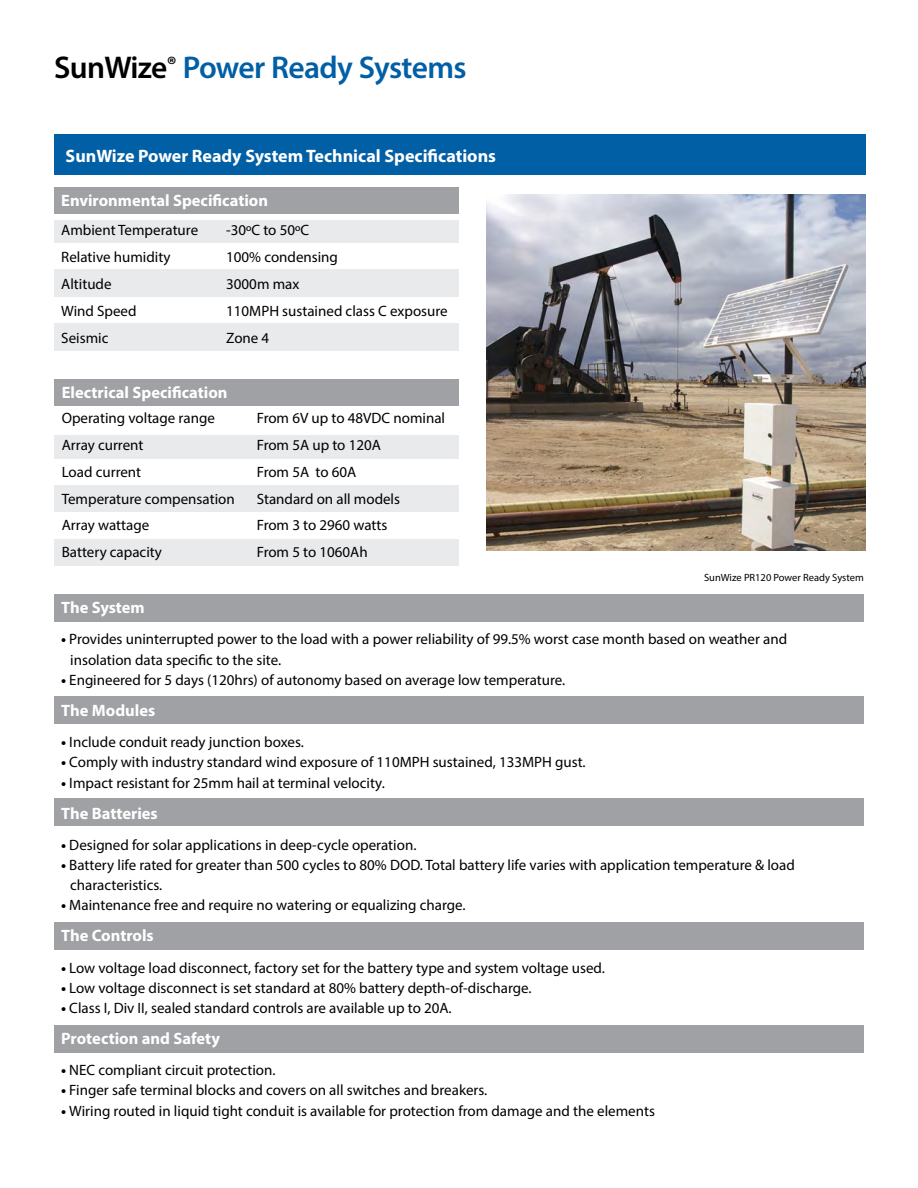
<style>
.page{position:relative;width:918px;height:1188px;background:#fff}
.page>*{position:absolute;margin:0;border:0;box-sizing:border-box;transform-origin:0 0}
.t1{font:600 31.5px "Myriad Pro";letter-spacing:-.02em;color:#005fa5}
.t2{font:700 18px "Myriad Pro";color:#fff}
.t3{font:700 16.5px "Myriad Pro";color:#fff}
.t4{font:15px/20.2px "Myriad Pro";color:#000}
.t5{font:10.5px "Myriad Pro";color:#000}
.s1{color:#000}
.s2{font-weight:700}
</style>
<div class="page">
<div style="left:54px;top:323px;width:405px;height:27px;background:#e9eaeb"></div>
<div style="left:54px;top:269px;width:405px;height:27px;background:#e9eaeb"></div>
<div style="left:54px;top:220px;width:405px;height:22px;background:#e9eaeb"></div>
<div style="left:54px;top:187px;width:405px;height:27px;background:#9fa1a4"></div>
<div style="left:54px;top:539px;width:405px;height:27px;background:#e9eaeb"></div>
<div style="left:54px;top:485px;width:405px;height:27px;background:#e9eaeb"></div>
<div style="left:54px;top:435px;width:405px;height:23px;background:#e9eaeb"></div>
<div style="left:54px;top:379px;width:405px;height:27px;background:#9fa1a4"></div>
<div style="left:54px;top:134px;width:811px;height:41px;background:#005fa5"></div>
<div style="left:54px;top:1025px;width:810px;height:28px;background:#9fa1a4"></div>
<div style="left:54px;top:922px;width:810px;height:27px;background:#9fa1a4"></div>
<div style="left:54px;top:799px;width:810px;height:27px;background:#9fa1a4"></div>
<div style="left:54px;top:697px;width:810px;height:27px;background:#9fa1a4"></div>
<div style="left:54px;top:594px;width:810px;height:28px;background:#9fa1a4"></div>
<img style="left:486px;top:194px;width:379px;height:357px">
<h1 class="t1" style="left:54px;top:47px;width:414px"><span class="s1">SunWize</span><sup>®</sup> Power Ready Systems</h1>
<p class="t2" style="left:66px;top:144px;width:432px">SunWize Power Ready System Technical Specifications</p>
<p class="t3" style="left:61px;top:190px;width:208px">Environmental Specification</p>
<p class="t4" style="left:61px;top:220px;width:138px">Ambient Temperature</p>
<p class="t4" style="left:226px;top:220px;width:84px">-30ºC to 50ºC</p>
<p class="t4" style="left:61px;top:247px;width:111px">Relative humidity</p>
<p class="t4" style="left:226px;top:247px;width:113px">100% condensing</p>
<p class="t4" style="left:61px;top:274px;width:52px">Altitude</p>
<p class="t4" style="left:226px;top:274px;width:75px">3000m max</p>
<p class="t4" style="left:61px;top:301px;width:77px">Wind Speed</p>
<p class="t4" style="left:226px;top:301px;width:223px">110MPH sustained class C exposure</p>
<p class="t4" style="left:61px;top:328px;width:49px">Seismic</p>
<p class="t4" style="left:226px;top:328px;width:45px">Zone 4</p>
<p class="t3" style="left:62px;top:381px;width:167px">Electrical Specification</p>
<p class="t4" style="left:62px;top:408px;width:155px">Operating voltage range</p>
<p class="t4" style="left:257px;top:408px;width:190px">From 6V up to 48VDC nominal</p>
<p class="t4" style="left:62px;top:435px;width:83px">Array current</p>
<p class="t4" style="left:257px;top:435px;width:126px">From 5A up to 120A</p>
<p class="t4" style="left:62px;top:462px;width:81px">Load current</p>
<p class="t4" style="left:257px;top:462px;width:101px">From 5A to 60A</p>
<p class="t4" style="left:62px;top:489px;width:175px">Temperature compensation</p>
<p class="t4" style="left:257px;top:489px;width:145px">Standard on all models</p>
<p class="t4" style="left:62px;top:514px;width:89px">Array wattage</p>
<p class="t4" style="left:257px;top:514px;width:132px">From 3 to 2960 watts</p>
<p class="t4" style="left:62px;top:541px;width:102px">Battery capacity</p>
<p class="t4" style="left:257px;top:541px;width:113px">From 5 to 1060Ah</p>
<p class="t5" style="left:704px;top:571px;width:161px">SunWize PR120 Power Ready System</p>
<p class="t3" style="left:61px;top:597px;width:85px">The System</p>
<p class="t4" style="left:70px;top:629px;width:718px;text-indent:-9px"><span class="s2">•</span> Provides uninterrupted power to the load with a power reliability of 99.5% worst case month based on weather and insolation data specific to the site.</p>
<p class="t4" style="left:61px;top:670px;width:506px"><span class="s2">•</span> Engineered for 5 days (120hrs) of autonomy based on average low temperature.</p>
<p class="t3" style="left:61px;top:700px;width:96px">The Modules</p>
<p class="t4" style="left:61px;top:732px;width:244px"><span class="s2">•</span> Include conduit ready junction boxes.</p>
<p class="t4" style="left:61px;top:752px;width:526px"><span class="s2">•</span> Comply with industry standard wind exposure of 110MPH sustained, 133MPH gust.</p>
<p class="t4" style="left:61px;top:772px;width:325px"><span class="s2">•</span> Impact resistant for 25mm hail at terminal velocity.</p>
<p class="t3" style="left:61px;top:802px;width:98px">The Batteries</p>
<p class="t4" style="left:61px;top:834px;width:357px"><span class="s2">•</span> Designed for solar applications in deep-cycle operation.</p>
<p class="t4" style="left:70px;top:855px;width:726px;text-indent:-9px"><span class="s2">•</span> Battery life rated for greater than 500 cycles to 80% DOD. Total battery life varies with application temperature &amp; load characteristics.</p>
<p class="t4" style="left:61px;top:895px;width:406px"><span class="s2">•</span> Maintenance free and require no watering or equalizing charge.</p>
<p class="t3" style="left:61px;top:925px;width:94px">The Controls</p>
<p class="t4" style="left:61px;top:957px;width:545px"><span class="s2">•</span> Low voltage load disconnect, factory set for the battery type and system voltage used.</p>
<p class="t4" style="left:61px;top:977px;width:472px"><span class="s2">•</span> Low voltage disconnect is set standard at 80% battery depth-of-discharge.</p>
<p class="t4" style="left:61px;top:998px;width:392px"><span class="s2">•</span> Class I, Div II, sealed standard controls are available up to 20A.</p>
<p class="t3" style="left:61px;top:1028px;width:160px">Protection and Safety</p>
<p class="t4" style="left:61px;top:1060px;width:216px"><span class="s2">•</span> NEC compliant circuit protection.</p>
<p class="t4" style="left:61px;top:1080px;width:428px"><span class="s2">•</span> Finger safe terminal blocks and covers on all switches and breakers.</p>
<p class="t4" style="left:61px;top:1100px;width:595px"><span class="s2">•</span> Wiring routed in liquid tight conduit is available for protection from damage and the elements</p>
</div>
